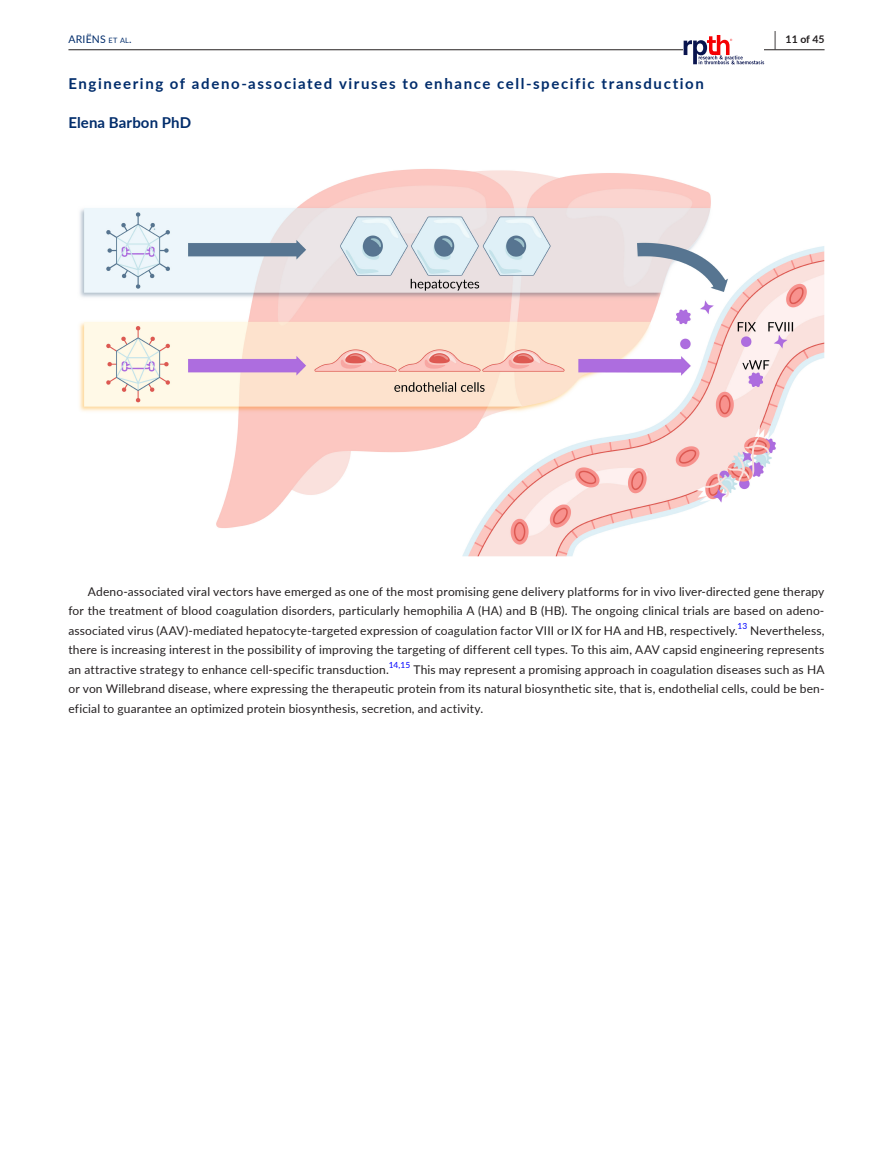
<style>
.page{position:relative;width:893px;height:1174px;background:#fff}
.page>*{position:absolute;margin:0;border:0;box-sizing:border-box;transform-origin:0 0}
.t1{font:700 15px "Lato";letter-spacing:.105em;color:#002c6b}
.t2{font:700 15px "Lato";letter-spacing:.01em;color:#002c6b}
.t3{font:12px/19.5px "Lato";letter-spacing:.015em;color:#231f20;text-align:justify}
.t4{font:10.5px "Lato";color:#002c6b}
.t5{font:700 10.5px "Lato";color:#231f20}
.t6{font:8.4px "Lato";color:#00f}
.s1{font-style:inherit}
.s2{font-size:7.35px}
.s3{font-size:19.5px}
</style>
<div class="page">
<hr style="left:68px;top:49px;width:756px;height:1px;background:#231f20">
<svg style="left:684px;top:35px;width:80px;height:29px"></svg>
<img style="left:79px;top:169px;width:745px;height:387px">
<p class="t4" style="left:68px;top:33px;width:65px">ARI<span class="s1">Ë</span>NS <span class="s2">et Al</span>.</p>
<p class="t5" style="left:774px;top:31px;width:52px"><span class="s3">|</span> 11 of 45</p>
<p class="t1" style="left:68px;top:77px;width:637px">Engineering of adeno- associated viruses to enhance cell- specific transduction</p>
<p class="t2" style="left:68px;top:116px;width:124px">Elena Barbon PhD</p>
<p class="t3" style="left:68px;top:581px;width:758px;text-indent:20px">Adeno- associated viral vectors have emerged as one of the most promising gene delivery platforms for in vivo liver- directed gene therapy for the treatment of blood coagulation disorders, particularly hemophilia A (HA) and B (HB). The ongoing clinical trials are based on adeno&shy;associated virus (AAV)- mediated hepatocyte- targeted expression of coagulation factor VIII or IX for HA and HB, respectively.</p>
<p class="t6" style="left:737px;top:622px;width:11px">13</p>
<p class="t3" style="left:68px;top:621px;width:758px;text-indent:682px">Nevertheless, there is increasing interest in the possibility of improving the targeting of different cell types. To this aim, AAV capsid engineering represents an attractive strategy to enhance cell- specific transduction.</p>
<p class="t6" style="left:389px;top:661px;width:23px">14,15</p>
<p class="t3" style="left:68px;top:659px;width:758px;text-indent:345px">This may represent a promising approach in coagulation diseases such as HA or von Willebrand disease, where expressing the therapeutic protein from its natural biosynthetic site, that is, endothelial cells, could be ben&shy;eficial to guarantee an optimized protein biosynthesis, secretion, and activity.</p>
</div>
